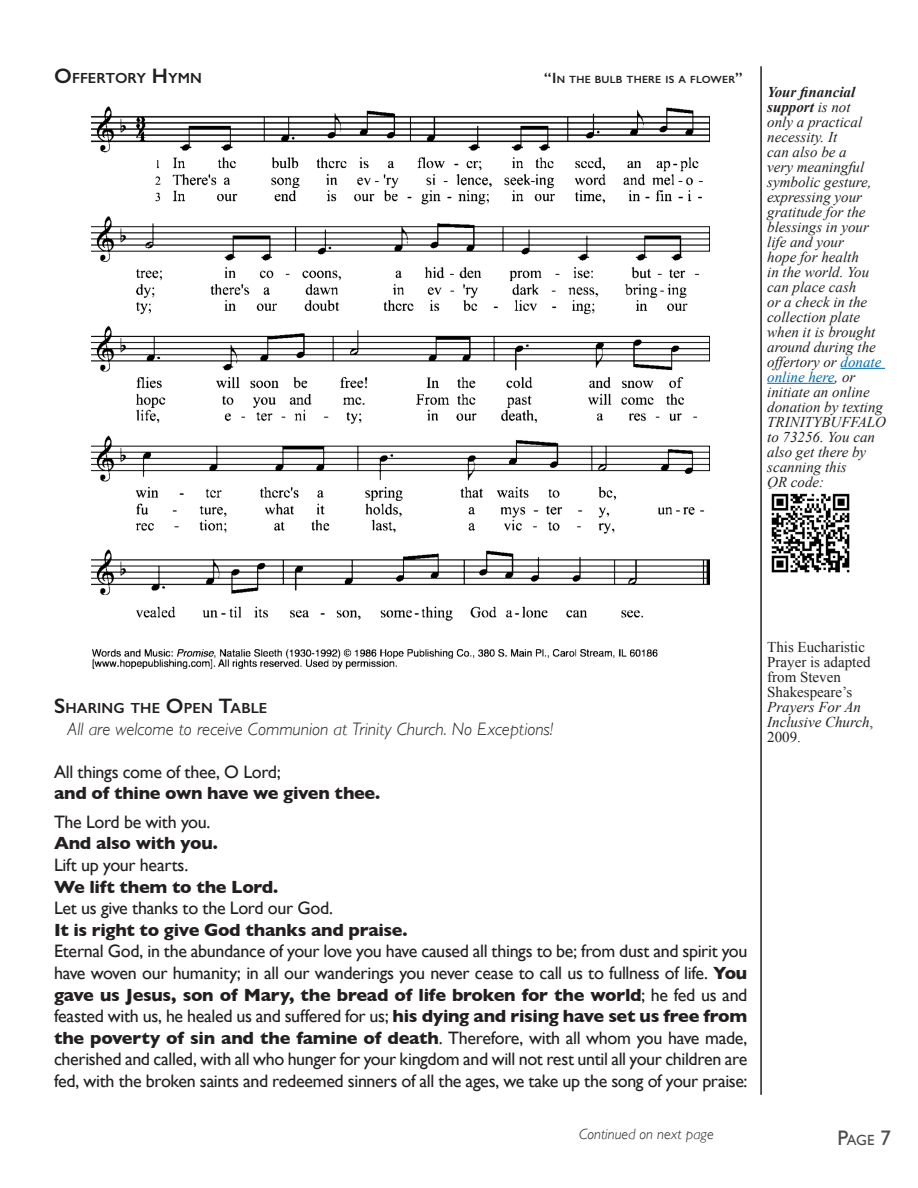
<style>
.page{position:relative;width:918px;height:1188px;background:#fff}
.page>*{position:absolute;margin:0;border:0;box-sizing:border-box;transform-origin:0 0}
.Celebrant{font:18px/21.6px "Gill Sans";letter-spacing:-.02em;color:#231f20;text-align:justify}
.Celebrant-2{font:700 18px "Gill Sans";letter-spacing:-.015em;color:#231f20}
.Celebrant-3{font:italic 300 18px "Gill Sans";color:#231f20}
.Margin_Left{font:italic 15px/15px "Times New Roman";color:#231f20}
.Margin_Left-2{font:15px/15px "Times New Roman";color:#231f20}
.Rubric{font:italic 300 15px "Gill Sans";color:#231f20}
.Title_Large{font:600 14.7px "Gill Sans";letter-spacing:.005em;color:#231f20}
.t1{font:14.7px "Gill Sans";color:#4b4c4d}
.Title_Large-2{font:600 10.5px "Gill Sans";letter-spacing:.02em;color:#231f20}
.s1{font-size:21px}
.s2{font-size:15px}
.s3{font-weight:700}
.s4{color:#0069ab}
.s5{font-style:italic}
</style>
<div class="page">
<hr style="left:760px;top:66px;width:2px;height:1029px;background:#231f20">
<hr style="left:841px;top:368px;width:44px;height:1px;background:#0069ab">
<hr style="left:767px;top:383px;width:68px;height:1px;background:#0069ab">
<img style="left:771px;top:493px;width:79px;height:80px">
<img style="left:92px;top:107px;width:618px;height:562px">
<p class="Title_Large" style="left:54px;top:69px;width:150px"><span class="s1">O</span>FFERTORY <span class="s1">H</span>YMN</p>
<p class="Title_Large-2" style="left:544px;top:73px;width:200px"><span class="s2">“I</span> N THE BULB THERE IS A FLOWER<span class="s2">”</span></p>
<p class="Margin_Left" style="left:767px;top:84px;width:120px"><span class="s3">Your financial support</span> is not<br>only a practical necessity. It<br>can also be a<br>very meaningful symbolic gesture, expressing your gratitude for the blessings in your life and your<br>hope for health<br>in the world. You can place cash<br>or a check in the collection plate when it is brought around during the offertory or <span class="s4">donate online here</span>, or initiate an online donation by texting<br>TRINITYBUFFALO to 73256. You can also get there by scanning this</p>
<p class="Margin_Left" style="left:767px;top:474px;width:59px">QR code:</p>
<p class="Title_Large" style="left:54px;top:699px;width:215px"><span class="s1">S</span>HARING THE <span class="s1">O</span>PEN <span class="s1">T</span>ABLE</p>
<p class="Celebrant-3" style="left:68px;top:719px;width:487px">All are welcome to receive Communion at Trinity Church. No Exceptions!</p>
<p class="Celebrant" style="left:54px;top:761px;width:228px">All things come of thee, O Lord;</p>
<p class="Celebrant-2" style="left:54px;top:779px;width:328px">and of thine own have we given thee.</p>
<p class="Celebrant" style="left:54px;top:811px;width:158px">The Lord be with you.</p>
<p class="Celebrant-2" style="left:54px;top:829px;width:165px">And also with you.</p>
<p class="Celebrant" style="left:54px;top:854px;width:136px">Lift up your hearts.</p>
<p class="Celebrant-2" style="left:54px;top:872px;width:226px">We lift them to the Lord.</p>
<p class="Celebrant" style="left:54px;top:897px;width:281px">Let us give thanks to the Lord our God.</p>
<p class="Celebrant-2" style="left:54px;top:915px;width:355px">It is right to give God thanks and praise.</p>
<p class="Celebrant" style="left:54px;top:940px;width:695px">Eternal God, in the abundance of your love you have caused all things to be; from dust and spirit you have woven our humanity; in all our wanderings you never cease to call us to fullness of life. <span class="s3">You gave us Jesus, son of Mary, the bread of life broken for the world</span>; he fed us and feasted with us, he healed us and suffered for us; <span class="s3">his dying and rising have set us free from the poverty of sin and the famine of death</span>. Therefore, with all whom you have made, cherished and called, with all who hunger for your kingdom and will not rest until all your children are fed, with the broken saints and redeemed sinners of all the ages, we take up the song of your praise:</p>
<p class="Rubric" style="left:579px;top:1126px;width:136px">Continued on next page</p>
<p class="Margin_Left-2" style="left:767px;top:639px;width:108px">This Eucharistic<br>Prayer is adapted from Steven<br>Shakespeare’s<br><span class="s5">Prayers For An<br>Inclusive Church</span>,<br>2009.</p>
<p class="t1" style="left:838px;top:1131px;width:55px"><span class="s1">P</span>age <span class="s1">7</span></p>
</div>
